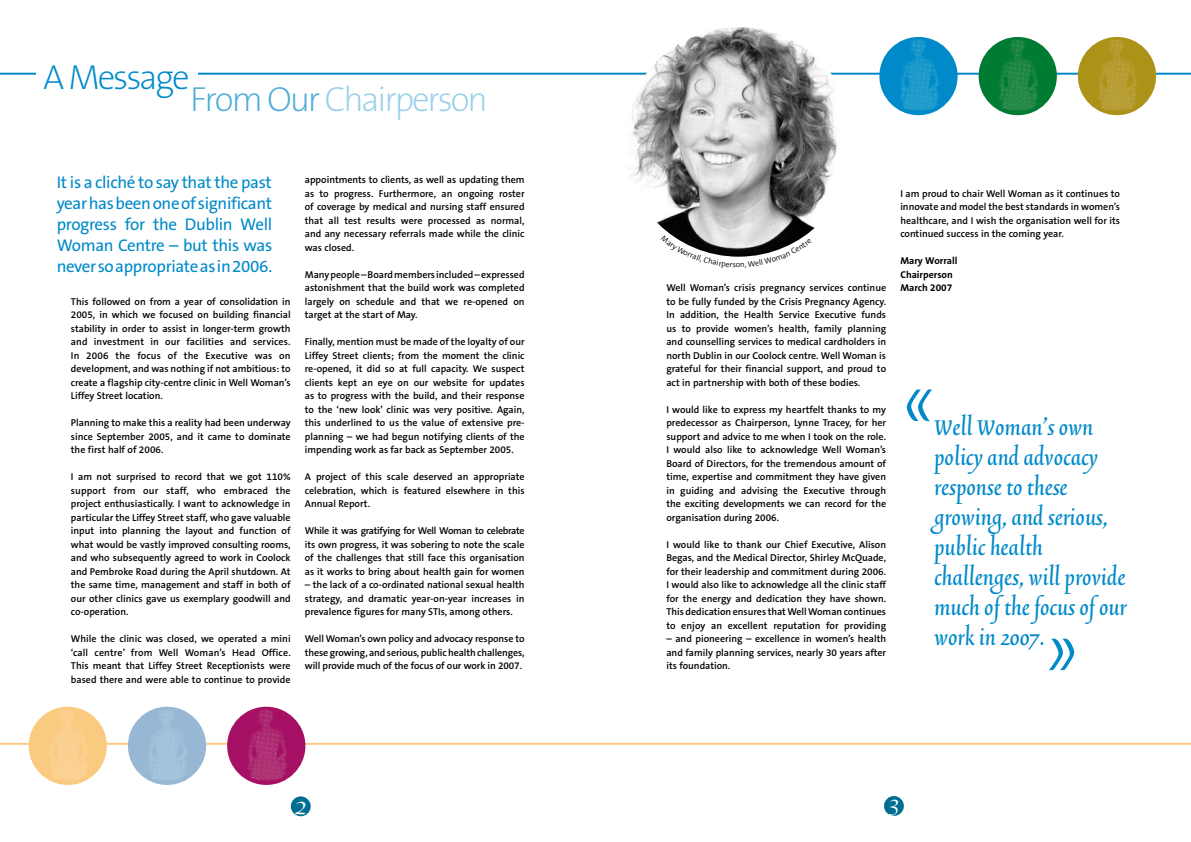
<style>
.page{position:relative;width:1191px;height:842px;background:#fff}
.page>*{position:absolute;margin:0;border:0;box-sizing:border-box;transform-origin:0 0}
.t1{font:90.7px "Trinite No 3 Med Ita";color:#008ac9}
.t2{font:200 35px "The Sans B2";letter-spacing:-.06em;color:#99d0e9}
.t3{font:200 35px "The Sans B2";letter-spacing:-.06em;color:#008ac9}
.t4{font:26.8px/30px "Trinite No 3 Med Ita";color:#008ac9}
.t5{font:24px "Apple Chancery";color:#fff}
.t6{font:17px/21px "The Sans B5 Plain";letter-spacing:-.02em;color:#008ac9;text-align:justify}
.t7{font:600 10px/13.5px "The Sans B6";color:#000;text-align:justify}
.t8{font:700 10px/13.5px "The Sans B7";color:#000}
.t9{font:300 8px "The Sans B4";color:#000}
.s1{color:#4dadd9}
</style>
<div class="page">
<hr style="left:0;top:73px;width:1191px;height:2px;background:#008ac9">
<hr style="left:0;top:743px;width:1191px;height:2px;background:#fbca81">
<div style="left:291px;top:796px;width:20px;height:20px;background:#006e92;border-radius:50%"></div>
<div style="left:36px;top:66px;width:161px;height:18px;background:#fff"></div>
<div style="left:1077px;top:37px;width:79px;height:78px;background:#ad9218;border-radius:50%"></div>
<img style="left:1077px;top:37px;width:66px;height:78px">
<div style="left:879px;top:37px;width:78px;height:78px;background:#008ac9;border-radius:50%"></div>
<img style="left:879px;top:37px;width:66px;height:78px">
<div style="left:978px;top:37px;width:78px;height:78px;background:#007b34;border-radius:50%"></div>
<img style="left:978px;top:37px;width:66px;height:78px">
<div style="left:884px;top:796px;width:20px;height:20px;background:#006e92;border-radius:50%"></div>
<div style="left:29px;top:707px;width:78px;height:78px;background:#fbca81;border-radius:50%"></div>
<img style="left:28px;top:706px;width:67px;height:78px">
<div style="left:128px;top:707px;width:78px;height:78px;background:#98b7d4;border-radius:50%"></div>
<img style="left:128px;top:706px;width:66px;height:78px">
<div style="left:227px;top:707px;width:78px;height:78px;background:#a51064;border-radius:50%"></div>
<img style="left:227px;top:706px;width:66px;height:78px">
<img style="left:624px;top:27px;width:224px;height:230px">
<svg style="left:661px;top:235px;width:74px;height:22px"></svg>
<svg style="left:741px;top:239px;width:71px;height:18px"></svg>
<h2 class="t3" style="left:43px;top:58px;width:148px">A Message</h2>
<h2 class="t2" style="left:190px;top:80px;width:299px"><span class="s1">From Our</span> Chairperson</h2>
<h3 class="t6" style="left:57px;top:173px;width:217px">It is a cliché to say that the past year has been one of significant progress for the Dublin Well Woman Centre – but this was never so appropriate as in 2006.</h3>
<p class="t7" style="left:71px;top:295px;width:221px">This followed on from a year of consolidation in 2005, in which we focused on building financial stability in order to assist in longer-term growth and investment in our facilities and services.<br>In 2006 the focus of the Executive was on development, and was nothing if not ambitious: to create a flagship city-centre clinic in Well Woman’s Liffey Street location.</p>
<p class="t7" style="left:71px;top:416px;width:221px">Planning to make this a reality had been underway since September 2005, and it came to dominate the first half of 2006.</p>
<p class="t7" style="left:71px;top:470px;width:221px">I am not surprised to record that we got 110% support from our staff, who embraced the project enthusiastically. I want to acknowledge in particular the Liffey Street staff, who gave valuable input into planning the layout and function of what would be vastly improved consulting rooms, and who subsequently agreed to work in Coolock and Pembroke Road during the April shutdown. At the same time, management and staff in both of our other clinics gave us exemplary goodwill and co-operation.</p>
<p class="t7" style="left:71px;top:632px;width:221px">While the clinic was closed, we operated a mini ‘call centre’ from Well Woman’s Head Office.<br>This meant that Liffey Street Receptionists were based there and were able to continue to provide</p>
<p class="t7" style="left:305px;top:173px;width:221px">appointments to clients, as well as updating them as to progress. Furthermore, an ongoing roster of coverage by medical and nursing staff ensured that all test results were processed as normal, and any necessary referrals made while the clinic was closed.</p>
<p class="t7" style="left:305px;top:268px;width:221px">Many people – Board members included – expressed astonishment that the build work was completed largely on schedule and that we re-opened on target at the start of May.</p>
<p class="t7" style="left:305px;top:335px;width:221px">Finally, mention must be made of the loyalty of our Liffey Street clients; from the moment the clinic re-opened, it did so at full capacity. We suspect clients kept an eye on our website for updates as to progress with the build, and their response to the ‘new look’ clinic was very positive. Again, this underlined to us the value of extensive pre&shy;planning – we had begun notifying clients of the impending work as far back as September 2005.</p>
<p class="t7" style="left:305px;top:470px;width:221px">A project of this scale deserved an appropriate celebration, which is featured elsewhere in this Annual Report.</p>
<p class="t7" style="left:305px;top:524px;width:221px">While it was gratifying for Well Woman to celebrate its own progress, it was sobering to note the scale of the challenges that still face this organisation as it works to bring about health gain for women</p>
<p class="t7" style="left:305px;top:578px;width:221px">– the lack of a co-ordinated national sexual health strategy, and dramatic year-on-year increases in prevalence figures for many STIs, among others.</p>
<p class="t7" style="left:305px;top:632px;width:221px">Well Woman’s own policy and advocacy response to these growing, and serious, public health challenges, will provide much of the focus of our work in 2007.</p>
<p class="t9" style="left:736px;top:260px;width:6px">o</p>
<p class="t7" style="left:666px;top:281px;width:221px">Well Woman’s crisis pregnancy services continue to be fully funded by the Crisis Pregnancy Agency.<br>In addition, the Health Service Executive funds us to provide women’s health, family planning and counselling services to medical cardholders in north Dublin in our Coolock centre. Well Woman is grateful for their financial support, and proud to act in partnership with both of these bodies.</p>
<p class="t7" style="left:666px;top:403px;width:221px">I would like to express my heartfelt thanks to my predecessor as Chairperson, Lynne Tracey, for her support and advice to me when I took on the role.<br>I would also like to acknowledge Well Woman’s Board of Directors, for the tremendous amount of time, expertise and commitment they have given in guiding and advising the Executive through the exciting developments we can record for the organisation during 2006.</p>
<p class="t7" style="left:666px;top:538px;width:221px">I would like to thank our Chief Executive, Alison Begas, and the Medical Director, Shirley McQuade, for their leadership and commitment during 2006.<br>I would also like to acknowledge all the clinic staff for the energy and dedication they have shown.<br>This dedication ensures that Well Woman continues to enjoy an excellent reputation for providing</p>
<p class="t7" style="left:666px;top:632px;width:221px">– and pioneering – excellence in women’s health and family planning services, nearly 30 years after its foundation.</p>
<p class="t7" style="left:900px;top:187px;width:221px">I am proud to chair Well Woman as it continues to innovate and model the best standards in women’s healthcare, and I wish the organisation well for its continued success in the coming year.</p>
<p class="t8" style="left:900px;top:254px;width:58px">Mary Worrall<br>Chairperson<br>March 2007</p>
<h1 class="t1" style="left:904px;top:351px;width:28px">«</h1>
<h3 class="t4" style="left:934px;top:414px;width:194px">Well Woman’s own policy and advocacy response to these growing, and serious, public health challenges, will provide much of the focus of our work in 2007.</h3>
<h1 class="t1" style="left:1076px;top:708px;width:28px;rotate:-180deg">«</h1>
<h3 class="t5" style="left:294px;top:787px;width:15px">2</h3>
<h3 class="t5" style="left:888px;top:785px;width:13px">3</h3>
</div>
